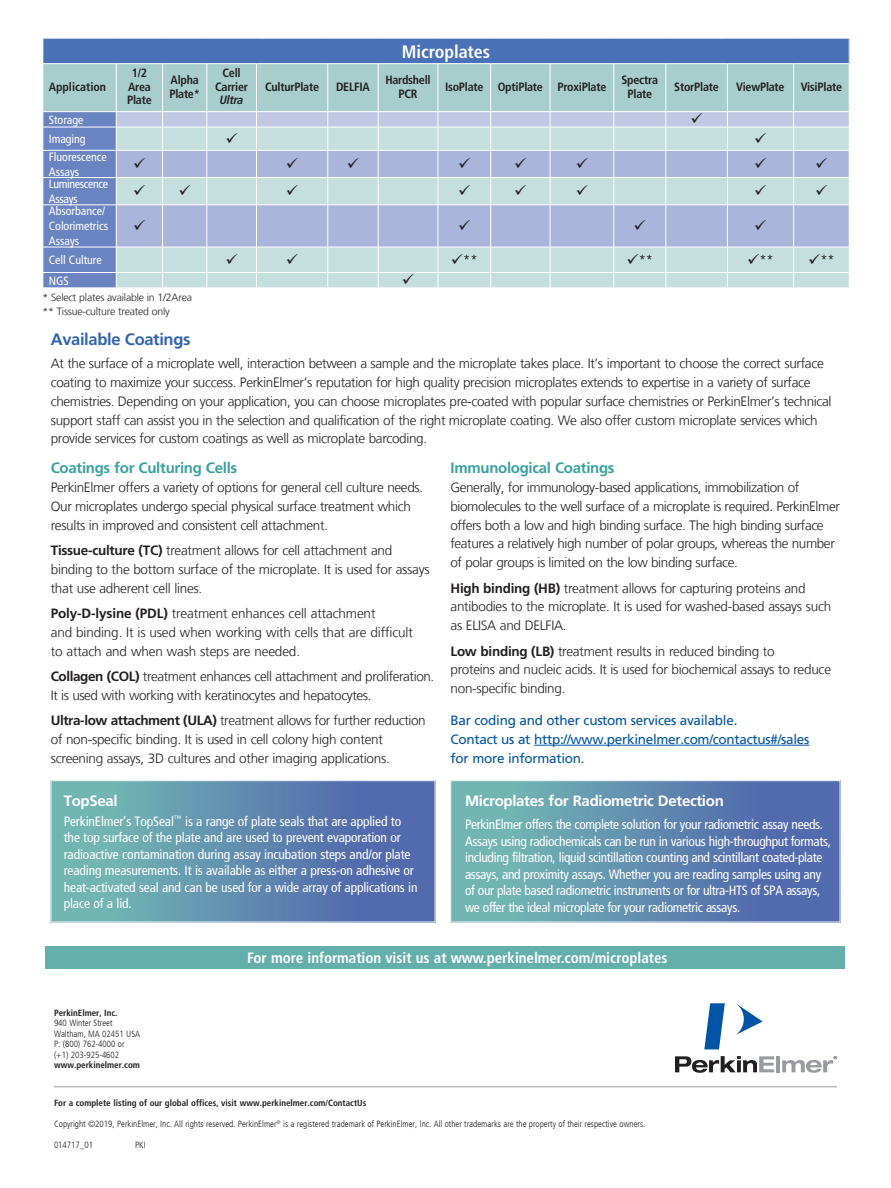
<style>
.page{position:relative;width:891px;height:1188px;background:#fff}
.page>*{position:absolute;margin:0;border:0;box-sizing:border-box;transform-origin:0 0}
.Intro_Sub{font:700 condensed 18px "Frutiger LT Com";letter-spacing:-.005em;color:#fff}
.Body_Copy{font:700 16.5px "Frutiger LT Com";letter-spacing:-.02em;color:#3064b0}
.Intro_Sub-2{font:700 condensed 15px "Frutiger LT Com";letter-spacing:-.005em;color:#fff}
.Body_Copy-2{font:700 15px "Frutiger LT Com";letter-spacing:-.02em;color:#39a29f}
.Body_Copy-3{font:700 15px "Frutiger LT Com";letter-spacing:-.02em;color:#fff}
.Intro_Sub-3{font:300 condensed 15px "Frutiger LT Com";color:#231f20}
.Body_Copy-4{font:300 13.5px/18.8px "Frutiger LT Com";letter-spacing:-.025em;color:#231f20}
.Body_Copy-5{font:condensed 13.5px/16.5px "Frutiger LT Com";letter-spacing:-.025em;color:#fff}
.Body_Copy-6{font:13.5px/18.8px "Frutiger LT Com";letter-spacing:-.02em;color:#0154a6}
.Intro_Sub-4{font:700 condensed 12px/13.5px "Frutiger LT Com";letter-spacing:-.02em;color:#231f20}
.Intro_Sub-5{font:condensed 12px/15px "Frutiger LT Com";letter-spacing:-.005em;color:#fff}
.Intro_Sub-6{font:condensed 12px/15px "Frutiger LT Com";letter-spacing:-.03em;color:#fff}
.Body_Copy-7{font:300 10.5px "Frutiger LT Com";letter-spacing:-.02em;color:#231f20}
.Signoff_Address{font:300 condensed 9px/10.5px "Frutiger LT Com";color:#231f20}
.Signoff_Address-2{font:700 condensed 9px "Frutiger LT Com";color:#231f20}
.s1{font-style:italic}
.s2{font-weight:700}
</style>
<div class="page">
<svg style="left:675px;top:1056px;width:99px;height:17px"></svg>
<hr style="left:776px;top:1056px;width:4px;height:16px;background:#999b9e">
<svg style="left:736px;top:1003px;width:27px;height:32px"></svg>
<svg style="left:704px;top:1003px;width:21px;height:46px"></svg>
<svg style="left:782px;top:1056px;width:55px;height:17px"></svg>
<hr style="left:54px;top:1086px;width:783px;height:1px;background:#999b9e">
<div style="left:46px;top:946px;width:799px;height:23px;background:#63afac"></div>
<hr style="left:534px;top:745px;width:275px;height:1px;background:#0154a6">
<div style="left:451px;top:781px;width:389px;height:141px;background:linear-gradient(to right,#75bdb3,#4d5eac)"></div>
<div style="left:451px;top:780px;width:389px;height:142px;border:1px solid #fff"></div>
<div style="left:51px;top:781px;width:384px;height:141px;background:linear-gradient(to right,#75bdb3,#4d5eac)"></div>
<div style="left:51px;top:780px;width:384px;height:142px;border:1px solid #fff"></div>
<svg style="left:43px;top:38px;width:807px;height:250px;background:#a9c1d6"></svg>
<p class="Intro_Sub-4" style="left:49px;top:80px;width:59px">Application</p>
<p class="Intro_Sub-4" style="left:132px;top:66px;width:17px">1/2</p>
<p class="Intro_Sub-4" style="left:127px;top:80px;width:26px">Area<br>Plate</p>
<p class="Intro_Sub-4" style="left:169px;top:73px;width:32px">Alpha<br>Plate*</p>
<p class="Intro_Sub-4" style="left:215px;top:66px;width:35px;text-align:center">Cell<br>Carrier<br><span class="s1">Ultra</span></p>
<p class="Intro_Sub" style="left:402px;top:41px;width:90px">Microplates</p>
<p class="Intro_Sub-4" style="left:265px;top:80px;width:55px">CulturPlate</p>
<p class="Intro_Sub-4" style="left:336px;top:80px;width:35px">DELFIA</p>
<p class="Intro_Sub-4" style="left:385px;top:73px;width:47px;text-align:center">Hardshell<br>PCR</p>
<p class="Intro_Sub-4" style="left:445px;top:80px;width:40px">IsoPlate</p>
<p class="Intro_Sub-4" style="left:498px;top:80px;width:47px">OptiPlate</p>
<p class="Intro_Sub-4" style="left:557px;top:80px;width:50px">ProxiPlate</p>
<p class="Intro_Sub-4" style="left:622px;top:73px;width:38px">Spectra</p>
<p class="Intro_Sub-4" style="left:627px;top:87px;width:26px">Plate</p>
<p class="Intro_Sub-4" style="left:674px;top:80px;width:46px">StorPlate</p>
<p class="Intro_Sub-4" style="left:736px;top:80px;width:50px">ViewPlate</p>
<p class="Intro_Sub-4" style="left:801px;top:80px;width:43px">VisiPlate</p>
<p class="Intro_Sub-5" style="left:49px;top:112px;width:36px">Storage</p>
<p class="Intro_Sub-5" style="left:49px;top:132px;width:38px">Imaging</p>
<p class="Intro_Sub-5" style="left:49px;top:149px;width:60px">Fluorescence<br>Assays</p>
<p class="Intro_Sub-6" style="left:49px;top:177px;width:61px">Luminescence<br>Assays</p>
<p class="Intro_Sub-5" style="left:49px;top:204px;width:61px">Absorbance/<br>Colorimetrics<br>Assays</p>
<p class="Intro_Sub-5" style="left:49px;top:253px;width:54px">Cell Culture</p>
<p class="Intro_Sub-3" style="left:451px;top:252px;width:28px">✓**</p>
<p class="Intro_Sub-3" style="left:626px;top:252px;width:28px">✓**</p>
<p class="Intro_Sub-3" style="left:747px;top:252px;width:28px">✓**</p>
<p class="Intro_Sub-3" style="left:808px;top:252px;width:28px">✓**</p>
<p class="Intro_Sub-5" style="left:49px;top:273px;width:21px">NGS</p>
<p class="Body_Copy-7" style="left:43px;top:291px;width:151px">* Select plates available in 1/2Area</p>
<p class="Body_Copy-7" style="left:43px;top:305px;width:129px">** Tissue-culture treated only</p>
<p class="Body_Copy" style="left:51px;top:330px;width:141px">Available Coatings</p>
<p class="Body_Copy-4" style="left:51px;top:354px;width:782px">At the surface of a microplate well, interaction between a sample and the microplate takes place. It’s important to choose the correct surface coating to maximize your success. PerkinElmer’s reputation for high quality precision microplates extends to expertise in a variety of surface chemistries. Depending on your application, you can choose microplates pre-coated with popular surface chemistries or PerkinElmer’s technical support staff can assist you in the selection and qualification of the right microplate coating. We also offer custom microplate services which provide services for custom coatings as well as microplate barcoding.</p>
<p class="Body_Copy-2" style="left:51px;top:459px;width:188px">Coatings for Culturing Cells</p>
<p class="Body_Copy-4" style="left:51px;top:478px;width:374px">PerkinElmer offers a variety of options for general cell culture needs.<br>Our microplates undergo special physical surface treatment which results in improved and consistent cell attachment.</p>
<p class="Body_Copy-4" style="left:51px;top:541px;width:380px"><span class="s2">Tissue-culture (TC)</span> treatment allows for cell attachment and binding to the bottom surface of the microplate. It is used for assays that use adherent cell lines.</p>
<p class="Body_Copy-4" style="left:51px;top:604px;width:364px"><span class="s2">Poly-D-lysine (PDL)</span> treatment enhances cell attachment<br>and binding. It is used when working with cells that are difficult to attach and when wash steps are needed.</p>
<p class="Body_Copy-4" style="left:51px;top:667px;width:385px"><span class="s2">Collagen (COL)</span> treatment enhances cell attachment and proliferation.<br>It is used with working with keratinocytes and hepatocytes.</p>
<p class="Body_Copy-4" style="left:51px;top:712px;width:376px"><span class="s2">Ultra-low attachment (ULA)</span> treatment allows for further reduction of non-specific binding. It is used in cell colony high content screening assays, 3D cultures and other imaging applications.</p>
<p class="Body_Copy-3" style="left:64px;top:792px;width:56px">TopSeal</p>
<p class="Body_Copy-5" style="left:64px;top:813px;width:355px">PerkinElmer’s TopSeal<sup>™</sup> is a range of plate seals that are applied to the top surface of the plate and are used to prevent evaporation or radioactive contamination during assay incubation steps and/or plate reading measurements. It is available as either a press-on adhesive or heat-activated seal and can be used for a wide array of applications in place of a lid.</p>
<p class="Body_Copy-2" style="left:451px;top:459px;width:166px">Immunological Coatings</p>
<p class="Body_Copy-4" style="left:451px;top:478px;width:391px">Generally, for immunology-based applications, immobilization of biomolecules to the well surface of a microplate is required. PerkinElmer offers both a low and high binding surface. The high binding surface features a relatively high number of polar groups, whereas the number of polar groups is limited on the low binding surface.</p>
<p class="Body_Copy-4" style="left:451px;top:579px;width:382px"><span class="s2">High binding (HB)</span> treatment allows for capturing proteins and antibodies to the microplate. It is used for washed-based assays such as ELISA and DELFIA.</p>
<p class="Body_Copy-4" style="left:451px;top:642px;width:382px"><span class="s2">Low binding (LB)</span> treatment results in reduced binding to<br>proteins and nucleic acids. It is used for biochemical assays to reduce non-specific binding.</p>
<p class="Body_Copy-6" style="left:451px;top:711px;width:360px">Bar coding and other custom services available.<br>Contact us at http://www.perkinelmer.com/contactus#/sales for more information.</p>
<p class="Body_Copy-3" style="left:465px;top:792px;width:260px">Microplates for Radiometric Detection</p>
<p class="Body_Copy-5" style="left:465px;top:816px;width:367px">PerkinElmer offers the complete solution for your radiometric assay needs.<br>Assays using radiochemicals can be run in various high-throughput formats, including filtration, liquid scintillation counting and scintillant coated-plate assays, and proximity assays. Whether you are reading samples using any of our plate based radiometric instruments or for ultra-HTS of SPA assays, we offer the ideal microplate for your radiometric assays.</p>
<p class="Signoff_Address" style="left:54px;top:1007px;width:88px"><span class="s2">PerkinElmer, Inc.<br></span>940 Winter Street<br>Waltham, MA 02451 USA</p>
<p class="Signoff_Address" style="left:54px;top:1039px;width:72px">P: (800) 762-4000 or</p>
<p class="Signoff_Address" style="left:54px;top:1049px;width:67px">(+1) 203-925-4602</p>
<p class="Signoff_Address-2" style="left:54px;top:1060px;width:87px">www.perkinelmer.com</p>
<p class="Intro_Sub-2" style="left:247px;top:948px;width:422px">For more information visit us at www.perkinelmer.com/microplates</p>
<p class="Signoff_Address-2" style="left:54px;top:1098px;width:314px">For a complete listing of our global offices, visit www.perkinelmer.com/ContactUs</p>
<p class="Signoff_Address" style="left:54px;top:1119px;width:593px">Copyright ©2019, PerkinElmer, Inc. All rights reserved. PerkinElmer<sup>®</sup> is a registered trademark of PerkinElmer, Inc. All other trademarks are the property of their respective owners.</p>
<p class="Signoff_Address" style="left:54px;top:1140px;width:41px">014717_01</p>
<p class="Signoff_Address" style="left:135px;top:1140px;width:12px">PKI</p>
</div>
